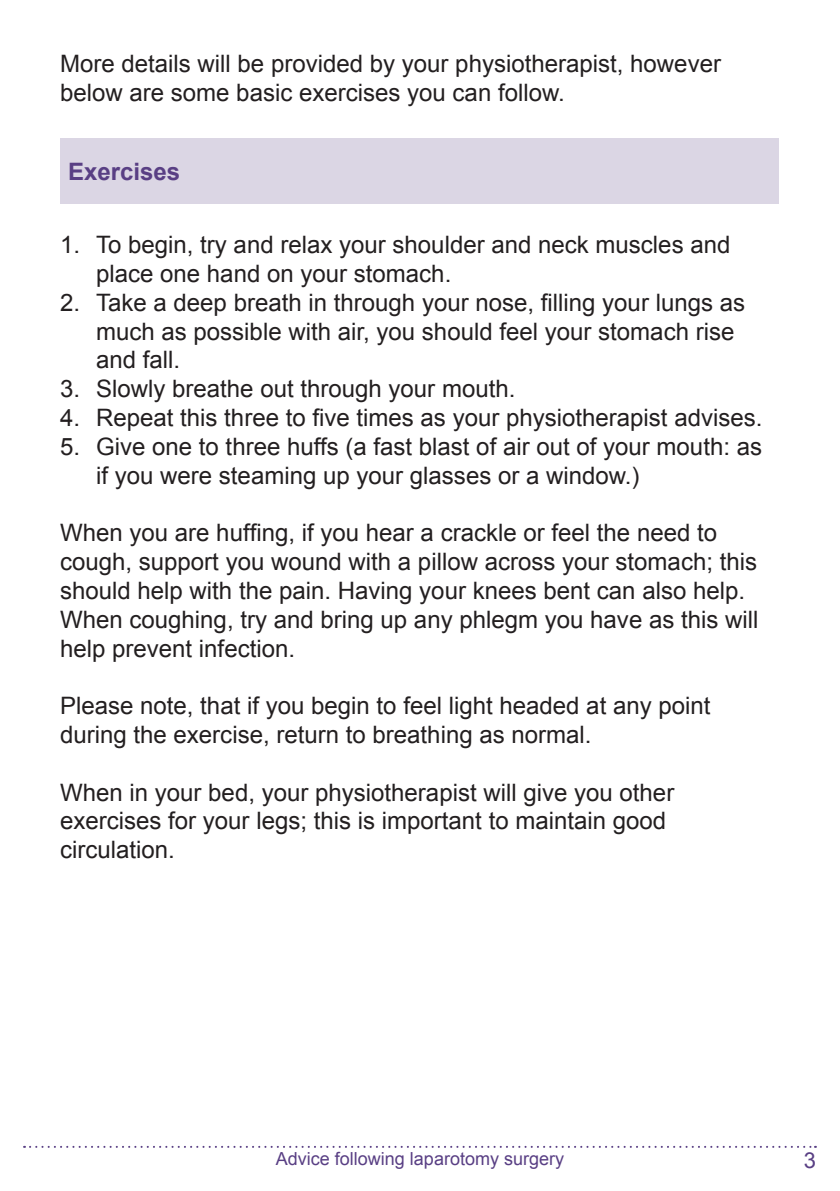
<style>
.page{position:relative;width:840px;height:1191px;background:#fff}
.page>*{position:absolute;margin:0;border:0;box-sizing:border-box;transform-origin:0 0}
.t1{font:24px/28.8px "Arial";color:#231f20}
.t2{font:700 24px "Arial";color:#593f84}
.t3{font:22px "Arial";color:#593f84}
.t4{font:18px "Arial";color:#593f84}
</style>
<div class="page">
<svg style="left:24px;top:1145px;width:791px;height:2px"></svg>
<div style="left:60px;top:138px;width:718px;height:66px;background:#dbd6e4"></div>
<p class="t1" style="left:60px;top:50px;width:662px">More details will be provided by your physiotherapist, however below are some basic exercises you can follow.</p>
<p class="t2" style="left:68px;top:155px;width:114px">Exercises</p>
<p class="t1" style="left:96px;top:231px;width:635px;text-indent:-36px">1. To begin, try and relax your shoulder and neck muscles and place one hand on your stomach.</p>
<p class="t1" style="left:96px;top:288px;width:650px;text-indent:-36px">2. Take a deep breath in through your nose, filling your lungs as much as possible with air, you should feel your stomach rise and fall.</p>
<p class="t1" style="left:60px;top:375px;width:456px">3. Slowly breathe out through your mouth.</p>
<p class="t1" style="left:60px;top:403px;width:703px">4. Repeat this three to five times as your physiotherapist advises.</p>
<p class="t1" style="left:96px;top:432px;width:667px;text-indent:-36px">5. Give one to three huffs (a fast blast of air out of your mouth: as if you were steaming up your glasses or a window.)</p>
<p class="t1" style="left:60px;top:519px;width:699px">When you are huffing, if you hear a crackle or feel the need to cough, support you wound with a pillow across your stomach; this should help with the pain. Having your knees bent can also help.<br>When coughing, try and bring up any phlegm you have as this will help prevent infection.</p>
<p class="t1" style="left:60px;top:691px;width:651px">Please note, that if you begin to feel light headed at any point during the exercise, return to breathing as normal.</p>
<p class="t1" style="left:60px;top:778px;width:615px">When in your bed, your physiotherapist will give you other exercises for your legs; this is important to maintain good circulation.</p>
<p class="t4" style="left:275px;top:1146px;width:290px">Advice following laparotomy surgery</p>
<p class="t3" style="left:803px;top:1145px;width:14px">3</p>
</div>
